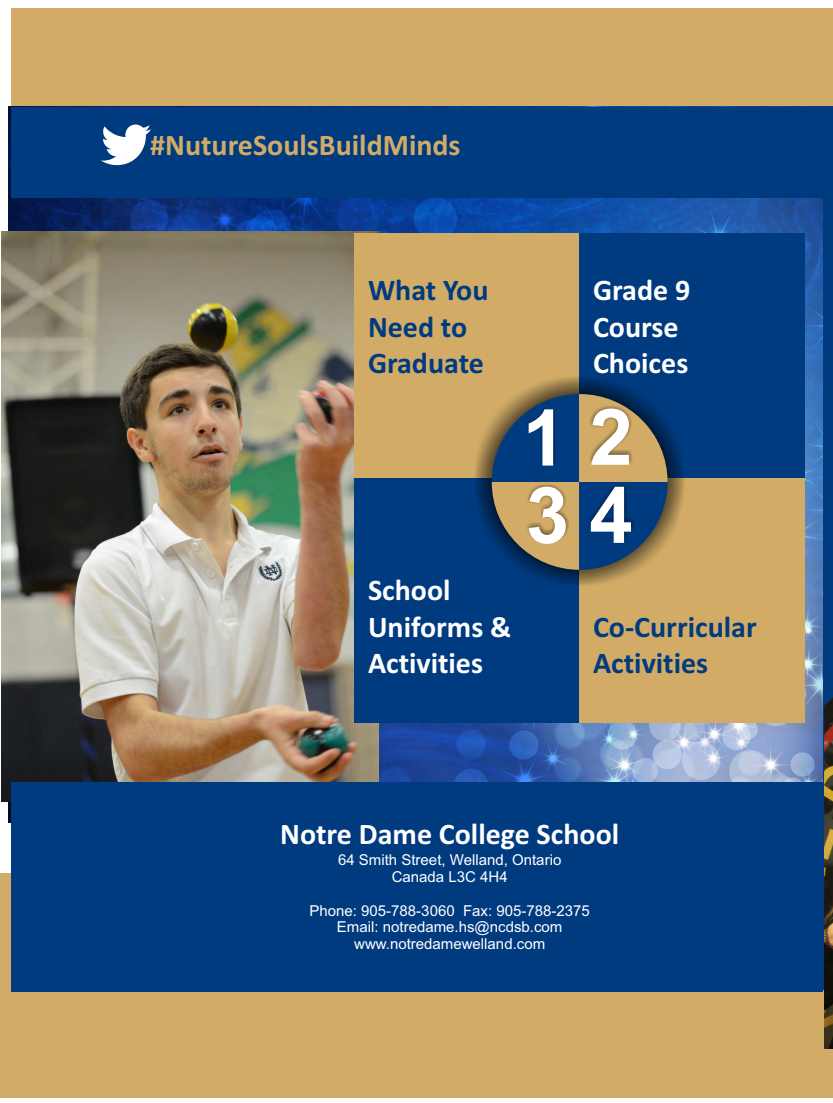
<style>
.page{position:relative;width:833px;height:1103px;background:#fff}
.page>*{position:absolute;margin:0;border:0;box-sizing:border-box;transform-origin:0 0}
.t1{font:700 78.12px/77.6px "Arial";color:#fff}
.t2{font:700 30px "Calibri";color:#fff}
.t3{font:700 30px/36.6px "Calibri";color:#003b80}
.t4{font:700 30px "Calibri";color:#d2ac67}
.t5{font:15px/16.8px "Arial";color:#fff;text-align:center}
</style>
<div class="page">
<div style="left:11px;top:8px;width:821px;height:160px;background:#d2ac67"></div>
<img style="left:9px;top:107px;width:814px;height:715px">
<img style="left:2px;top:231px;width:377px;height:570px">
<div style="left:0;top:873px;width:832px;height:224px;background:#d2ac67"></div>
<div style="left:354px;top:233px;width:225px;height:245px;background:#d2ac67"></div>
<div style="left:579px;top:233px;width:225px;height:245px;background:#003b80"></div>
<div style="left:354px;top:478px;width:225px;height:244px;background:#003b80"></div>
<div style="left:579px;top:478px;width:225px;height:244px;background:#d2ac67"></div>
<div style="left:11px;top:782px;width:812px;height:209px;background:#003b80"></div>
<div style="left:11px;top:107px;width:821px;height:90px;background:#003b80"></div>
<div style="left:474px;top:376px;width:211px;height:211px;background:#010203;opacity:.98"></div>
<svg style="left:491px;top:394px;width:88px;height:88px;background:#2a4d70"></svg>
<svg style="left:579px;top:394px;width:88px;height:88px;fill:#d2ac67"></svg>
<svg style="left:491px;top:482px;width:88px;height:88px;background:#8b8164"></svg>
<svg style="left:579px;top:482px;width:88px;height:88px;background:#33526f"></svg>
<svg style="left:526px;top:407px;width:30px;height:57px;background:#012f66"></svg>
<svg style="left:588px;top:406px;width:44px;height:58px;background:#a68851"></svg>
<svg style="left:526px;top:484px;width:43px;height:59px;background:#ab8b53"></svg>
<svg style="left:587px;top:484px;width:48px;height:58px;background:#003069"></svg>
<svg style="left:101px;top:125px;width:50px;height:40px"></svg>
<div style="left:823px;top:107px;width:9px;height:882px;background:#003b80"></div>
<img style="left:824px;top:698px;width:8px;height:350px">
<h2 class="t4" style="left:150px;top:132px;width:312px">#NutureSoulsBuildMinds</h2>
<h2 class="t3" style="left:368px;top:274px;width:122px">What You<br>Need to<br>Graduate</h2>
<h2 class="t2" style="left:368px;top:577px;width:84px">School</h2>
<h2 class="t2" style="left:368px;top:614px;width:145px">Uniforms &amp;</h2>
<h2 class="t2" style="left:368px;top:651px;width:116px">Activities</h2>
<h2 class="t2" style="left:593px;top:277px;width:99px">Grade 9</h2>
<h2 class="t2" style="left:593px;top:314px;width:87px">Course</h2>
<h2 class="t2" style="left:593px;top:351px;width:97px">Choices</h2>
<h1 class="t1" style="left:522px;top:406px;width:112px">1 2<br>3 4</h1>
<h2 class="t3" style="left:593px;top:611px;width:165px">Co-Curricular<br>Activities</h2>
<h2 class="t2" style="left:280px;top:821px;width:340px">Notre Dame College School</h2>
<p class="t5" style="left:338px;top:853px;width:225px">64 Smith Street, Welland, Ontario<br>Canada L3C 4H4</p>
<p class="t5" style="left:309px;top:903px;width:282px">Phone: 905-788-3060 Fax: 905-788-2375<br>Email: notredame.hs@ncdsb.com www.notredamewelland.com</p>
</div>
